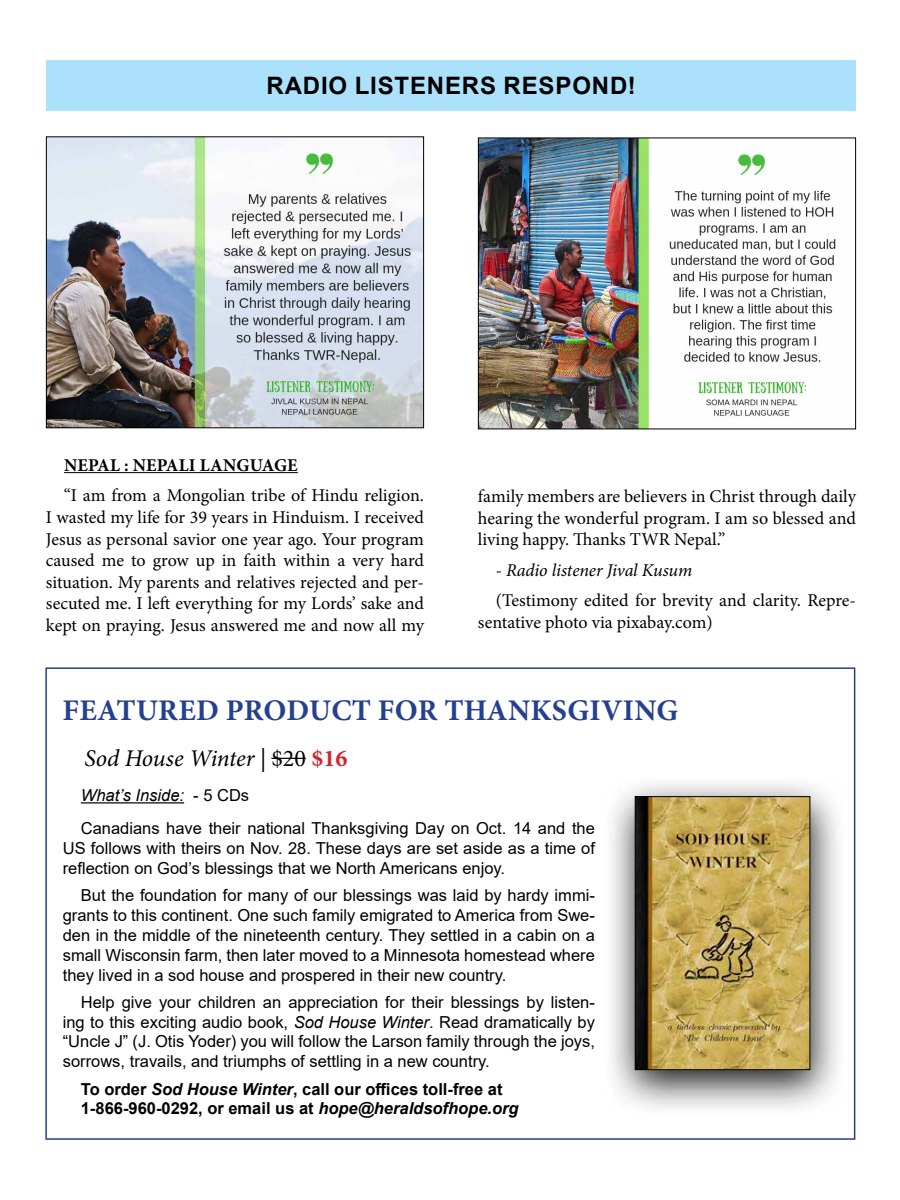
<style>
.page{position:relative;width:900px;height:1200px;background:#fff}
.page>*{position:absolute;margin:0;border:0;box-sizing:border-box;transform-origin:0 0}
.t1{font:700 30px "Minion Pro";letter-spacing:.01em;color:#25408f}
.t2{font:700 24px "Arial";letter-spacing:.035em;color:#000}
.t3{font:italic 24px "Minion Pro";letter-spacing:-.01em;color:#000}
.t4{font:18px/21.6px "Minion Pro";letter-spacing:-.005em;color:#000;text-align:justify}
.t5{font:italic 18px "Minion Pro";letter-spacing:-.01em;color:#000}
.t6{font:700 18px "Minion Pro";letter-spacing:.01em;color:#000}
.t7{font:16.5px/19.8px "Arial";color:#000}
.t8{font:700 16.5px/19.8px "Arial";color:#000}
.s1{font-style:normal}
.s2{font-weight:700;font-style:normal;color:#d2232a}
.s3{font-style:italic}
</style>
<div class="page">
<div style="left:46px;top:60px;width:810px;height:51px;background:#abe1fa"></div>
<div style="left:602px;top:774px;width:246px;height:344px;background:#000;opacity:.9"></div>
<img style="left:637px;top:798px;width:171px;height:270px">
<div style="left:635px;top:796px;width:175px;height:274px;border:1px solid #000"></div>
<hr style="left:81px;top:802px;width:103px;height:1px;background:#000">
<hr style="left:271px;top:758px;width:35px;height:1px;background:#000">
<hr style="left:64px;top:472px;width:234px;height:1px;background:#000">
<img style="left:48px;top:138px;width:374px;height:288px">
<div style="left:46px;top:136px;width:378px;height:292px;border:1px solid #000"></div>
<img style="left:480px;top:140px;width:356px;height:287px">
<div style="left:478px;top:138px;width:378px;height:291px;border:1px solid #000"></div>
<h2 class="t2" style="left:267px;top:69px;width:371px">RADIO LISTENERS RESPOND!</h2>
<p class="t6" style="left:64px;top:452px;width:235px">NEPAL : NEPALI LANGUAGE</p>
<p class="t4" style="left:46px;top:485px;width:380px;text-indent:18px">“I am from a Mongolian tribe of Hindu religion.<br>I wasted my life for 39 years in Hinduism. I received Jesus as personal savior one year ago. Your program caused me to grow up in faith within a very hard situation. My parents and relatives rejected and per&shy;secuted me. I left everything for my Lords’ sake and kept on praying. Jesus answered me and now all my</p>
<p class="t4" style="left:478px;top:486px;width:379px">family members are believers in Christ through daily hearing the wonderful program. I am so blessed and living happy. Thanks TWR Nepal.”</p>
<p class="t5" style="left:496px;top:558px;width:198px">- Radio listener Jival Kusum</p>
<p class="t4" style="left:478px;top:590px;width:380px;text-indent:18px">(Testimony edited for brevity and clarity. Repre&shy;sentative photo via pixabay.com)</p>
<h1 class="t1" style="left:63px;top:689px;width:617px">FEATURED PRODUCT FOR THANKSGIVING</h1>
<h2 class="t3" style="left:85px;top:742px;width:264px">Sod House Winter | <span class="s1">$20</span> <span class="s2">$16</span></h2>
<p class="t7" style="left:81px;top:779px;width:516px;line-height:33.3px"><span class="s3">What’s Inside:</span> - 5 CDs<br>Canadians have their national Thanksgiving Day on Oct. 14 and the</p>
<p class="t7" style="left:63px;top:838px;width:534px">US follows with theirs on Nov. 28. These days are set aside as a time of reflection on God’s blessings that we North Americans enjoy.</p>
<p class="t7" style="left:63px;top:886px;width:534px;text-align:justify;text-indent:18px">But the foundation for many of our blessings was laid by hardy immi&shy;grants to this continent. One such family emigrated to America from Swe&shy;den in the middle of the nineteenth century. They settled in a cabin on a small Wisconsin farm, then later moved to a Minnesota homestead where they lived in a sod house and prospered in their new country.</p>
<p class="t7" style="left:63px;top:992px;width:534px;text-align:justify;text-indent:18px">Help give your children an appreciation for their blessings by listen&shy;ing to this exciting audio book, <span class="s3">Sod House Winter</span>. Read dramatically by “Uncle J” (J. Otis Yoder) you will follow the Larson family through the joys, sorrows, travails, and triumphs of settling in a new country.</p>
<p class="t8" style="left:81px;top:1079px;width:439px">To order <span class="s3">Sod House Winter</span>, call our offices toll-free at<br>1-866-960-0292, or email us at <span class="s3">hope@heraldsofhope.org</span></p>
</div>
